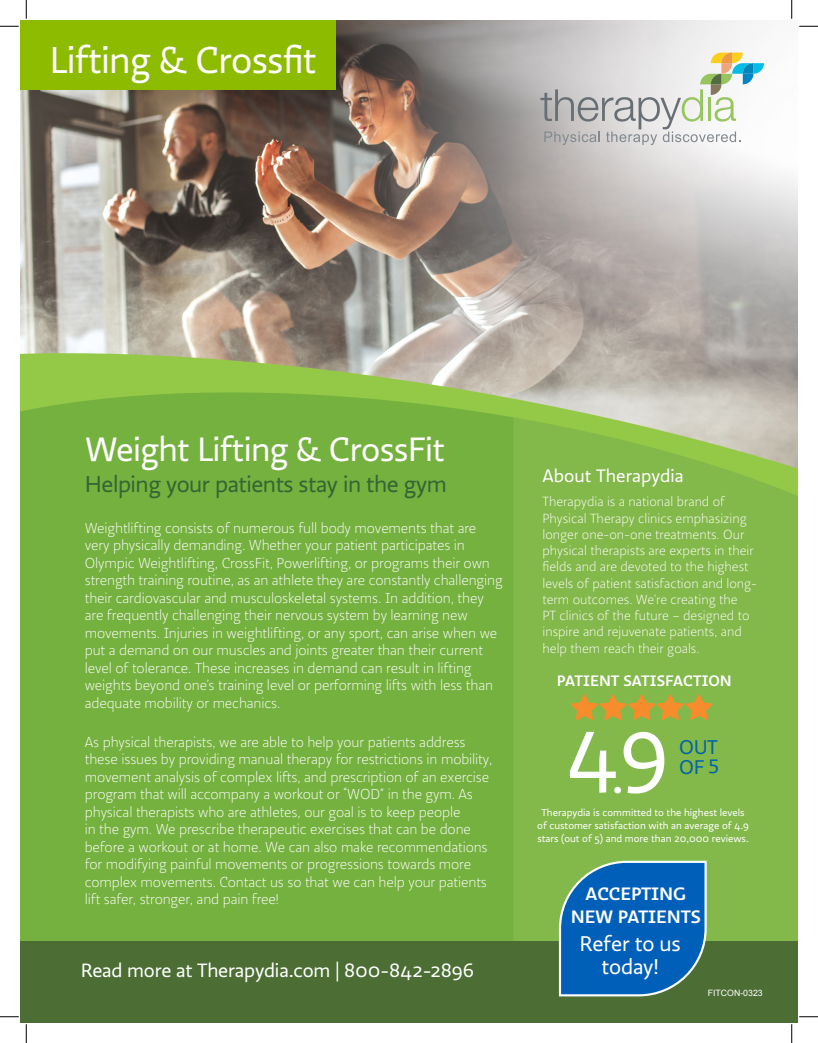
<style>
.page{position:relative;width:818px;height:1043px;background:#fff}
.page>*{position:absolute;margin:0;border:0;box-sizing:border-box;transform-origin:0 0}
.t1{font:88.75px "Ratio";color:#fff}
.t2{font:38.75px "Ratio";letter-spacing:-.02em;color:#fff}
.t3{font:35px "Ratio";letter-spacing:-.02em;color:#fff}
.t4{font:23.75px "Ratio";letter-spacing:-.02em;color:#363}
.t5{font:22.12px/23.2px "Ratio";letter-spacing:-.01em;color:#fff;text-align:center}
.t6{font:20.62px/19.6px "Ratio";color:#0163a8}
.t7{font:20px "Ratio";letter-spacing:-.01em;color:#fff}
.t8{font:18.75px "Ratio";color:#fff}
.t9{font:500 18.62px/23.2px "Ratio";letter-spacing:-.01em;color:#fff;text-align:center}
.t10{font:500 15.75px "Ratio";color:#fff}
.t11{font:300 15px/17.5px "Ratio";letter-spacing:-.01em;color:#fff}
.t12{font:300 13.75px/16.2px "Ratio";color:#fff}
.t13{font:10.5px/12.6px "Ratio";color:#fff;text-align:center}
.t14{font:8.75px "Arial";color:#fff}
</style>
<div class="page">
<img style="left:21px;top:21px;width:776px;height:303px">
<div style="left:21px;top:772px;width:492px;height:169px;background:#75b13f"></div>
<div style="left:513px;top:772px;width:284px;height:169px;background:#83b84a"></div>
<svg style="left:21px;top:324px;width:776px;height:448px;fill:#75b13f"></svg>
<svg style="left:540px;top:53px;width:224px;height:92px"></svg>
<div style="left:21px;top:941px;width:776px;height:81px;background:#4c6e34"></div>
<div style="left:21px;top:21px;width:315px;height:69px;background:#8dbb00"></div>
<svg style="left:558px;top:859px;width:149px;height:138px"></svg>
<svg style="left:571px;top:694px;width:141px;height:26px"></svg>
<div style="left:614px;top:786px;width:7px;height:7px;background:#fff;border-radius:50%"></div>
<svg style="left:0;top:25px;width:19px;height:2px"></svg>
<svg style="left:799px;top:25px;width:19px;height:2px"></svg>
<svg style="left:0;top:1016px;width:19px;height:1px"></svg>
<svg style="left:799px;top:1016px;width:19px;height:1px"></svg>
<svg style="left:25px;top:0;width:2px;height:19px"></svg>
<svg style="left:25px;top:1024px;width:2px;height:18px"></svg>
<svg style="left:791px;top:0;width:1px;height:19px"></svg>
<svg style="left:791px;top:1024px;width:1px;height:18px"></svg>
<h2 class="t2" style="left:50px;top:38px;width:268px">Lifting &amp; Crossfit</h2>
<h3 class="t3" style="left:85px;top:429px;width:362px">Weight Lifting &amp; CrossFit</h3>
<h3 class="t4" style="left:85px;top:470px;width:363px">Helping your patients stay in the gym</h3>
<p class="t11" style="left:85px;top:519px;width:419px">Weightlifting consists of numerous full body movements that are very physically demanding. Whether your patient participates in Olympic Weightlifting, CrossFit, Powerlifting, or programs their own strength training routine, as an athlete they are constantly challenging their cardiovascular and musculoskeletal systems. In addition, they are frequently challenging their nervous system by learning new movements. Injuries in weightlifting, or any sport, can arise when we put a demand on our muscles and joints greater than their current level of tolerance. These increases in demand can result in lifting weights beyond one’s training level or performing lifts with less than adequate mobility or mechanics.</p>
<p class="t11" style="left:85px;top:733px;width:409px">As physical therapists, we are able to help your patients address these issues by providing manual therapy for restrictions in mobility, movement analysis of complex lifts, and prescription of an exercise program that will accompany a workout or “WOD” in the gym. As physical therapists who are athletes, our goal is to keep people<br>in the gym. We prescribe therapeutic exercises that can be done before a workout or at home. We can also make recommendations for modifying painful movements or progressions towards more complex movements. Contact us so that we can help your patients lift safer, stronger, and pain free!</p>
<h3 class="t7" style="left:81px;top:958px;width:394px">Read more at Therapydia.com | 800-842-2896</h3>
<p class="t8" style="left:542px;top:464px;width:143px">About Therapydia</p>
<p class="t12" style="left:542px;top:494px;width:216px">Therapydia is a national brand of Physical Therapy clinics emphasizing longer one-on-one treatments. Our physical therapists are experts in their fields and are devoted to the highest levels of patient satisfaction and long&shy;term outcomes. We’re creating the<br>PT clinics of the future – designed to inspire and rejuvenate patients, and help them reach their goals.</p>
<p class="t10" style="left:557px;top:671px;width:176px">PATIENT SATISFACTION</p>
<h1 class="t1" style="left:565px;top:698px;width:106px">49</h1>
<h3 class="t6" style="left:679px;top:737px;width:42px">OUT<br>OF5</h3>
<p class="t13" style="left:537px;top:806px;width:213px">Therapydia is committed to the highest levels of customer satisfaction with an average of 4.9 stars (out of 5) and more than 20,000 reviews.</p>
<p class="t9" style="left:570px;top:882px;width:131px">ACCEPTING<br>NEW PATIENTS</p>
<h3 class="t5" style="left:579px;top:932px;width:103px">Refer to us today!</h3>
<p class="t14" style="left:707px;top:987px;width:56px">FITCON-0323</p>
</div>
